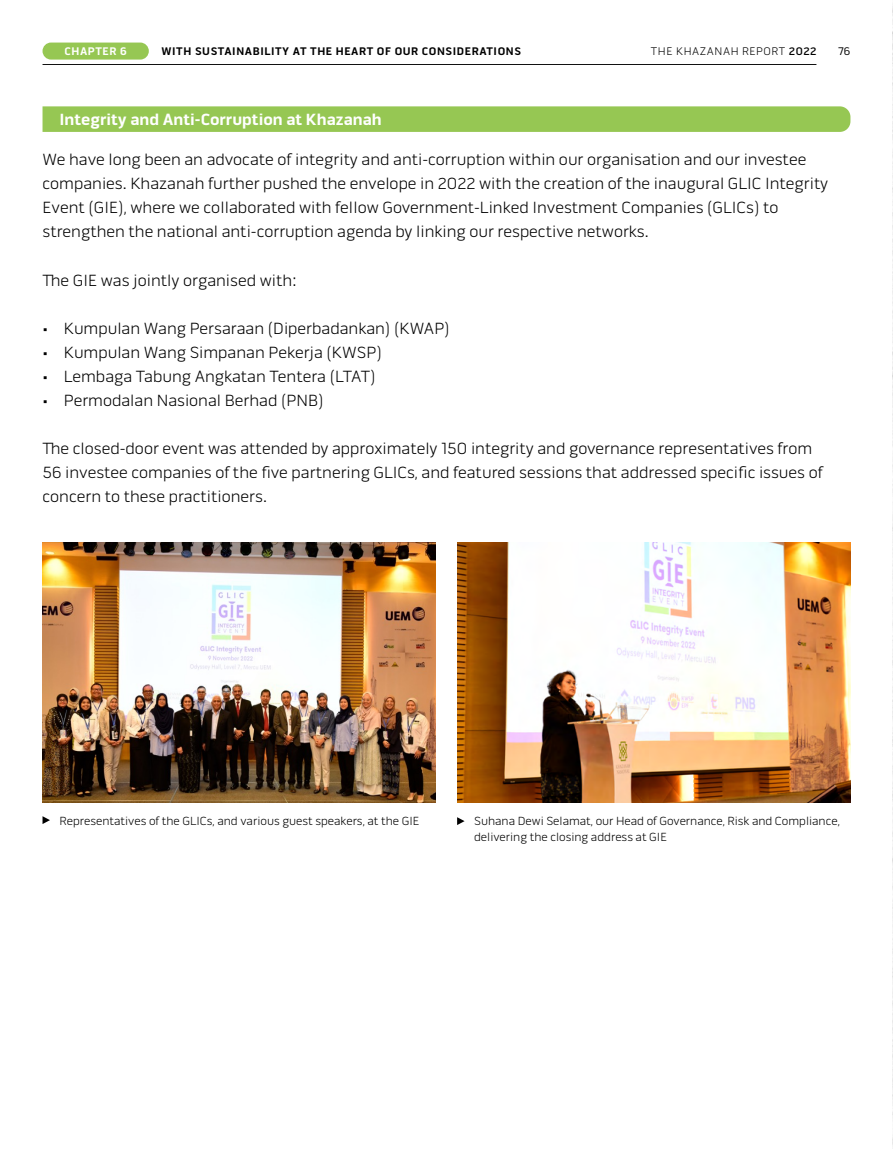
<style>
.page{position:relative;width:893px;height:1149px;background:#fff}
.page>*{position:absolute;margin:0;border:0;box-sizing:border-box;transform-origin:0 0}
.t1{font:300 16.5px/24px "Pill Gothic 600 mg";color:#000}
.t2{font:700 16.5px "Pill Gothic 600 mg";color:#fff}
.t3{font:300 12px/16.5px "Pill Gothic 600 mg";color:#000}
.t4{font:700 11.25px "Pill Gothic 600 mg";letter-spacing:.05em;color:#000}
.t5{font:300 11.25px "Pill Gothic 600 mg";letter-spacing:.05em;color:#000}
.t6{font:700 11.25px "Pill Gothic 600 mg";letter-spacing:.05em;color:#fff}
.t7{font:11.25px "Pill Gothic 600 mg";color:#000}
.s1{font-weight:500}
</style>
<div class="page">
<div style="left:43px;top:43px;width:106px;height:17px;background:#96c753;border-radius:9px"></div>
<hr style="left:43px;top:64px;width:773px;height:1px;background:#000">
<svg style="left:43px;top:106px;width:807px;height:26px;background:#98c856"></svg>
<img style="left:43px;top:542px;width:393px;height:260px">
<img style="left:457px;top:542px;width:393px;height:260px">
<svg style="left:43px;top:816px;width:7px;height:7px"></svg>
<svg style="left:457px;top:817px;width:8px;height:7px"></svg>
<img style="left:892px;top:6px;width:1px;height:1141px">
<svg style="left:892px;top:519px;width:1px;height:410px"></svg>
<p class="t6" style="left:65px;top:45px;width:64px">CHAPTER 6</p>
<p class="t4" style="left:162px;top:45px;width:361px">WITH SUSTAINABILITY AT THE HEART OF OUR CONSIDERATIONS</p>
<p class="t5" style="left:651px;top:45px;width:167px">THE KHAZANAH REPORT <span class="s1">2022</span></p>
<p class="t7" style="left:839px;top:45px;width:13px">76</p>
<p class="t2" style="left:60px;top:110px;width:324px">Integrity and Anti-Corruption at Khazanah</p>
<p class="t1" style="left:43px;top:148px;width:787px">We have long been an advocate of integrity and anti-corruption within our organisation and our investee companies. Khazanah further pushed the envelope in 2022 with the creation of the inaugural GLIC Integrity Event (GIE), where we collaborated with fellow Government-Linked Investment Companies (GLICs) to strengthen the national anti-corruption agenda by linking our respective networks.</p>
<p class="t1" style="left:43px;top:268px;width:256px">The GIE was jointly organised with:</p>
<p class="t1" style="left:43px;top:316px;width:409px">• Kumpulan Wang Persaraan (Diperbadankan) (KWAP)</p>
<p class="t1" style="left:43px;top:340px;width:341px">• Kumpulan Wang Simpanan Pekerja (KWSP)</p>
<p class="t1" style="left:43px;top:364px;width:335px">• Lembaga Tabung Angkatan Tentera (LTAT)</p>
<p class="t1" style="left:43px;top:388px;width:283px">• Permodalan Nasional Berhad (PNB)</p>
<p class="t1" style="left:43px;top:436px;width:782px">The closed-door event was attended by approximately 150 integrity and governance representatives from<br>56 investee companies of the five partnering GLICs, and featured sessions that addressed specific issues of concern to these practitioners.</p>
<p class="t3" style="left:60px;top:812px;width:361px">Representatives of the GLICs, and various guest speakers, at the GIE</p>
<p class="t3" style="left:474px;top:812px;width:367px">Suhana Dewi Selamat, our Head of Governance, Risk and Compliance, delivering the closing address at GIE</p>
</div>
